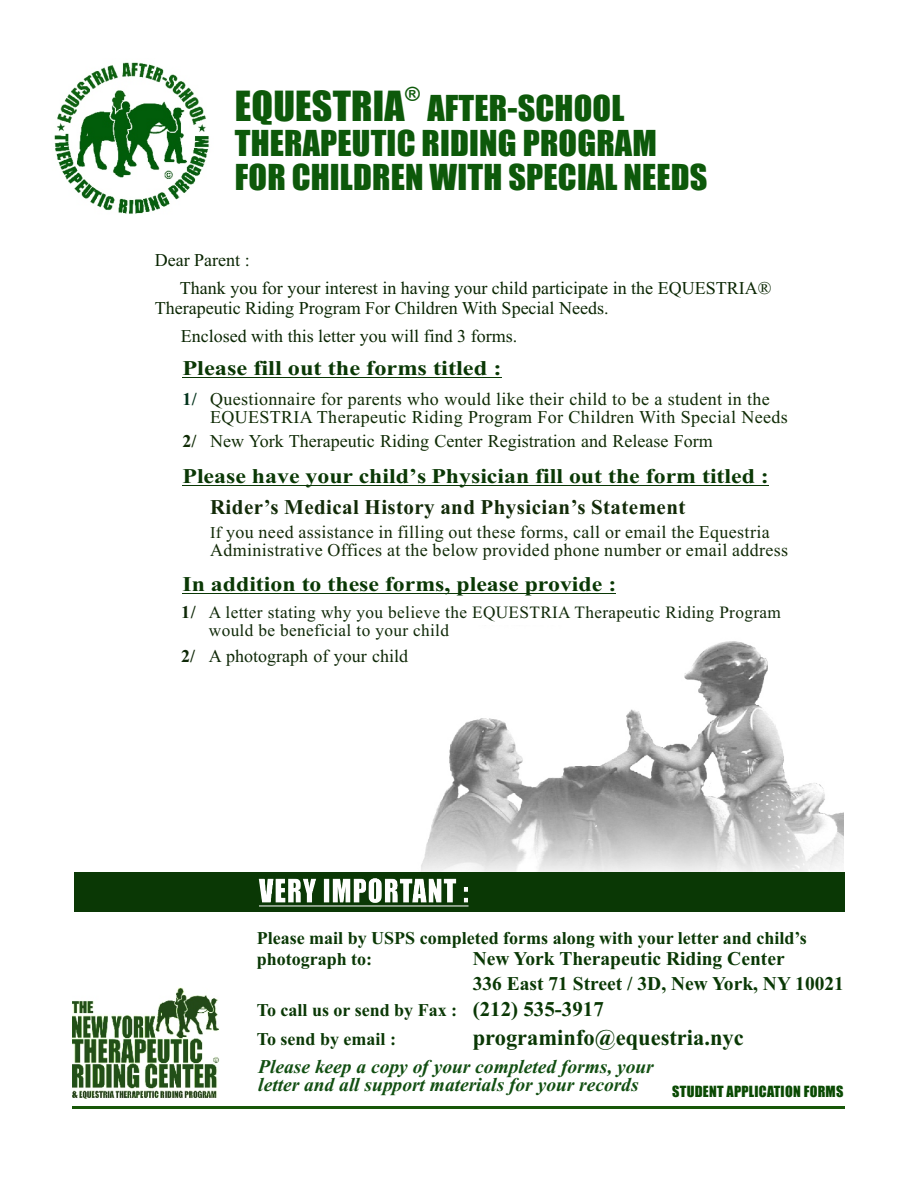
<style>
.page{position:relative;width:918px;height:1188px;background:#fff}
.page>*{position:absolute;margin:0;border:0;box-sizing:border-box;transform-origin:0 0}
.t1{font:33px/34.7px "Impact";letter-spacing:.005em;color:#0d590a}
.t2{font:700 22.5px "Times New Roman";color:#0a3805}
.t3{font:700 21px "Times New Roman";color:#0a3805;scale:1.13 1}
.t4{font:700 21px "Times New Roman";letter-spacing:.02em;color:#122b08}
.t5{font:700 21px "Times New Roman";color:#0a3805;scale:1.16 1}
.t6{font:italic 700 19.5px/18.3px "Times New Roman";color:#124f12}
.t7{font:700 19.5px/24.9px "Times New Roman";color:#0a3805}
.t8{font:19.2px "Impact";color:#0d590a}
.t9{font:18px/28px "Times New Roman";color:#0a2603}
.t10{font:18px/18px "Times New Roman";letter-spacing:.02em;color:#122b08}
.t11{font:18px/18px "Times New Roman";letter-spacing:.02em;color:#0f2b05}
.t12{font:700 18px/21.3px "Times New Roman";color:#0a3805}
.t13{font:18px "Times New Roman";color:#0f2b05}
.t14{font:18px "Times New Roman";color:#0f2908}
.t15{font:17.25px/17.4px "Times New Roman";letter-spacing:.02em;color:#0f2908}
.t16{font:14.25px "Impact";letter-spacing:.02em;color:#0a4a03}
.s1{font-size:38.4px}
.s2{font-weight:700;color:#03331c}
.s3{font-weight:700}
.s4{font-size:16.5px}
.s5{font-weight:700;font-size:18px}
.s6{font-size:21px}
</style>
<div class="page">
<hr style="left:182px;top:377px;width:319px;height:1px;background:#0a3805">
<img style="left:421px;top:641px;width:422px;height:231px">
<hr style="left:182px;top:485px;width:587px;height:1px;background:#0a3805">
<div style="left:74px;top:872px;width:771px;height:40px;background:#0a3805"></div>
<hr style="left:182px;top:593px;width:434px;height:1px;background:#0a3805">
<img style="left:259px;top:878px;width:197px;height:28px">
<hr style="left:72px;top:1107px;width:773px;height:2px;background:#175708">
<img style="left:73px;top:988px;width:146px;height:111px">
<img style="left:54px;top:62px;width:155px;height:152px">
<p class="t8" style="left:405px;top:86px;width:17px">®</p>
<h1 class="t1" style="left:235px;top:92px;width:474px"><span class="s1">EQUESTRIA</span> AFTER-SCHOOL<br>THERAPEUTIC RIDING PROGRAM<br>FOR CHILDREN WITH SPECIAL NEEDS</h1>
<p class="t9" style="left:180px;top:248px;width:593px;text-indent:-25px">Dear Parent :<br>Thank you for your interest in having your child participate in the EQUESTRIA®</p>
<p class="t9" style="left:181px;top:296px;width:429px;text-indent:-26px">Therapeutic Riding Program For Children With Special Needs.<br>Enclosed with this letter you will find 3 forms.</p>
<p class="t5" style="left:182px;top:361px;width:277px">Please fill out the forms titled :</p>
<p class="t11" style="left:210px;top:391px;width:579px;text-indent:-28px"><span class="s2">1/</span> Questionnaire for parents who would like their child to be a student in the<br>EQUESTRIA Therapeutic Riding Program For Children With Special Needs</p>
<p class="t13" style="left:182px;top:434px;width:532px"><span class="s3">2/</span> New York Therapeutic Riding Center Registration and Release Form</p>
<p class="t3" style="left:182px;top:469px;width:520px">Please have your child’s Physician fill out the form titled :</p>
<p class="t4" style="left:210px;top:500px;width:477px">Rider’s Medical History and Physician’s Statement</p>
<p class="t10" style="left:210px;top:525px;width:580px"><span class="s4">If</span> you need assistance in filling out these forms, call or email the Equestria<br>Administrative Offices at the below provided phone number or email address</p>
<p class="t3" style="left:182px;top:577px;width:385px">In addition to these forms, please provide :</p>
<p class="t15" style="left:209px;top:605px;width:573px;text-indent:-28px"><span class="s5">1/</span> A letter stating why you believe the EQUESTRIA Therapeutic Riding Program would be beneficial to your child</p>
<p class="t14" style="left:181px;top:650px;width:229px"><span class="s3">2/</span> A photograph of your child</p>
<p class="t12" style="left:257px;top:929px;width:552px">Please mail by USPS completed forms along with your letter and child’s photograph to:</p>
<p class="t7" style="left:473px;top:948px;width:373px">New York Therapeutic Riding Center<br>336 East 71 Street / 3D, New York, NY 10021</p>
<p class="t12" style="left:257px;top:998px;width:349px;line-height:28.3px">To call us or send by Fax : <span class="s6">(212) 535-3917<br></span>To send by email :</p>
<p class="t2" style="left:473px;top:1030px;width:273px">programinfo@equestria.nyc</p>
<p class="t16" style="left:672px;top:1086px;width:173px">STUDENT APPLICATION FORMS</p>
<p class="t6" style="left:258px;top:1059px;width:397px">Please keep a copy of your completed forms, your letter and all support materials for your records</p>
</div>
